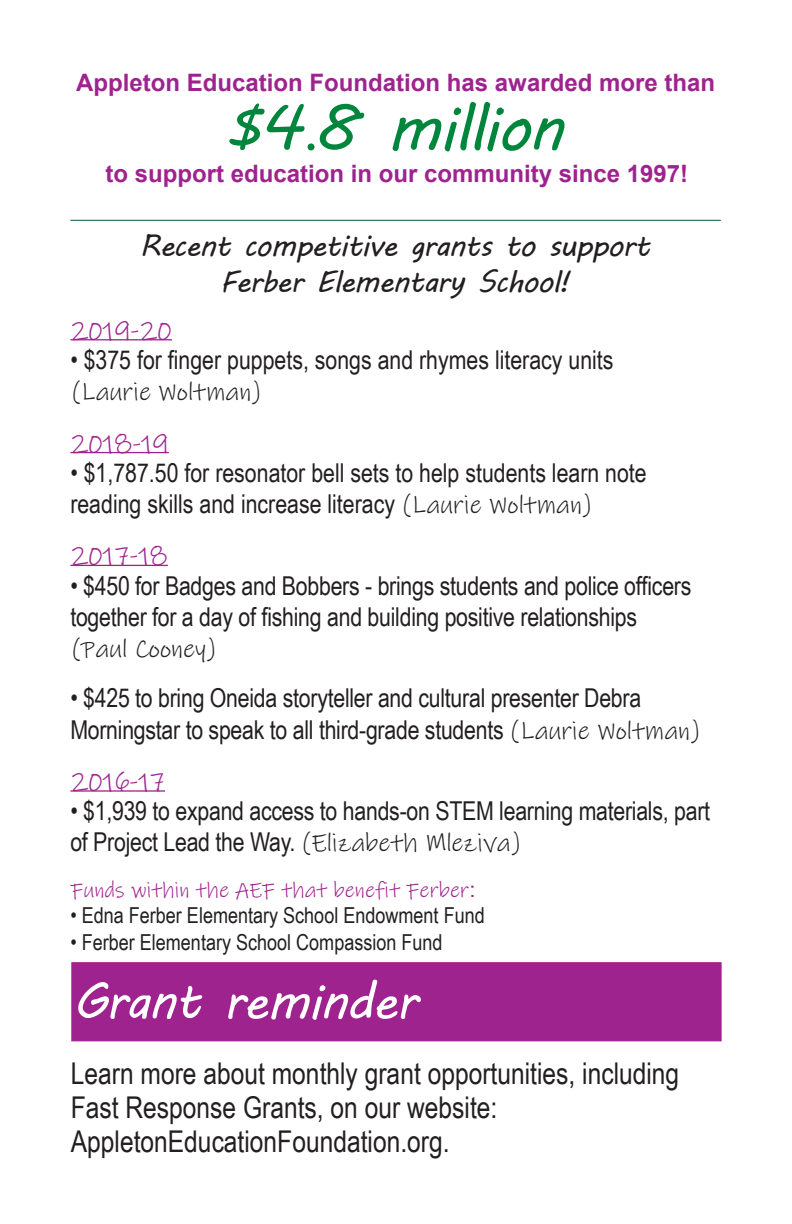
<style>
.page{position:relative;width:792px;height:1224px;background:#fff}
.page>*{position:absolute;margin:0;border:0;box-sizing:border-box;transform-origin:0 0}
.t1{font:64px "MV Boli";letter-spacing:-.03em;color:#00853d}
.t2{font:50.6px "MV Boli";letter-spacing:-.03em;color:#fff}
.t3{font:30px/34px "Arial Narrow";color:#231f20}
.t4{font:30px/36px "MV Boli";letter-spacing:-.03em;color:#231f20;text-align:center}
.t5{font:26px/31.2px "Arial Narrow";letter-spacing:-.01em;color:#231f20}
.t6{font:26px "Ink Free";color:#9f238e}
.t7{font:700 24px "Arial";color:#9f238e}
.t8{font:22px "Arial Narrow";color:#231f20}
.t9{font:22px "Ink Free";color:#9f238e}
.s1{font-family:"Times New Roman"}
.s2{font-family:"Ink Free"}
.s3{font-family:"Arial"}
</style>
<div class="page">
<hr style="left:70px;top:339px;width:102px;height:1px;background:#9f238e">
<hr style="left:70px;top:452px;width:99px;height:1px;background:#9f238e">
<hr style="left:70px;top:565px;width:98px;height:1px;background:#9f238e">
<hr style="left:70px;top:790px;width:95px;height:2px;background:#9f238e">
<hr style="left:70px;top:220px;width:651px;height:1px;background:#055d31">
<div style="left:71px;top:962px;width:651px;height:79px;background:#9f238e;border:1px solid #9f238e"></div>
<p class="t7" style="left:76px;top:66px;width:640px">Appleton Education Foundation has awarded more than</p>
<p class="t1" style="left:227px;top:84px;width:338px">$4<span class="s1">.</span>8 million</p>
<p class="t7" style="left:106px;top:156px;width:584px">to support education in our community since 1997!</p>
<p class="t4" style="left:140px;top:227px;width:512px">Recent competitive grants to support<br>Ferber Elementary School!</p>
<p class="t6" style="left:70px;top:314px;width:103px">2019-20</p>
<p class="t5" style="left:70px;top:343px;width:545px">• $375 for finger puppets, songs and rhymes literacy units <span class="s2">(Laurie Woltman)</span></p>
<p class="t6" style="left:70px;top:427px;width:100px">2018-19</p>
<p class="t5" style="left:70px;top:456px;width:578px">• $1,787.50 for resonator bell sets to help students learn note reading skills and increase literacy <span class="s2">(Laurie Woltman)</span></p>
<p class="t6" style="left:70px;top:540px;width:99px">2017-18</p>
<p class="t5" style="left:70px;top:569px;width:623px">• $450 for Badges and Bobbers - brings students and police officers together for a day of fishing and building positive relationships <span class="s2">(Paul Cooney)</span></p>
<p class="t5" style="left:70px;top:682px;width:632px">• $425 to bring Oneida storyteller and cultural presenter Debra<br>Morningstar to speak to all third-grade students <span class="s2">(Laurie Woltman)</span></p>
<p class="t6" style="left:70px;top:766px;width:96px">2016-17</p>
<p class="t5" style="left:70px;top:795px;width:641px">• $1,939 to expand access to hands-on STEM learning materials, part of Project Lead the Way. <span class="s2">(Elizabeth Mleziva)</span></p>
<p class="t9" style="left:70px;top:877px;width:407px">Funds within the AEF that benefit Ferber<span class="s3">:</span></p>
<p class="t8" style="left:70px;top:900px;width:416px">• Edna Ferber Elementary School Endowment Fund</p>
<p class="t8" style="left:70px;top:926px;width:374px">• Ferber Elementary School Compassion Fund</p>
<p class="t2" style="left:72px;top:966px;width:346px">Grant reminder</p>
<p class="t3" style="left:71px;top:1055px;width:610px">Learn more about monthly grant opportunities, including<br>Fast Response Grants, on our website:<br>AppletonEducationFoundation.org.</p>
</div>
